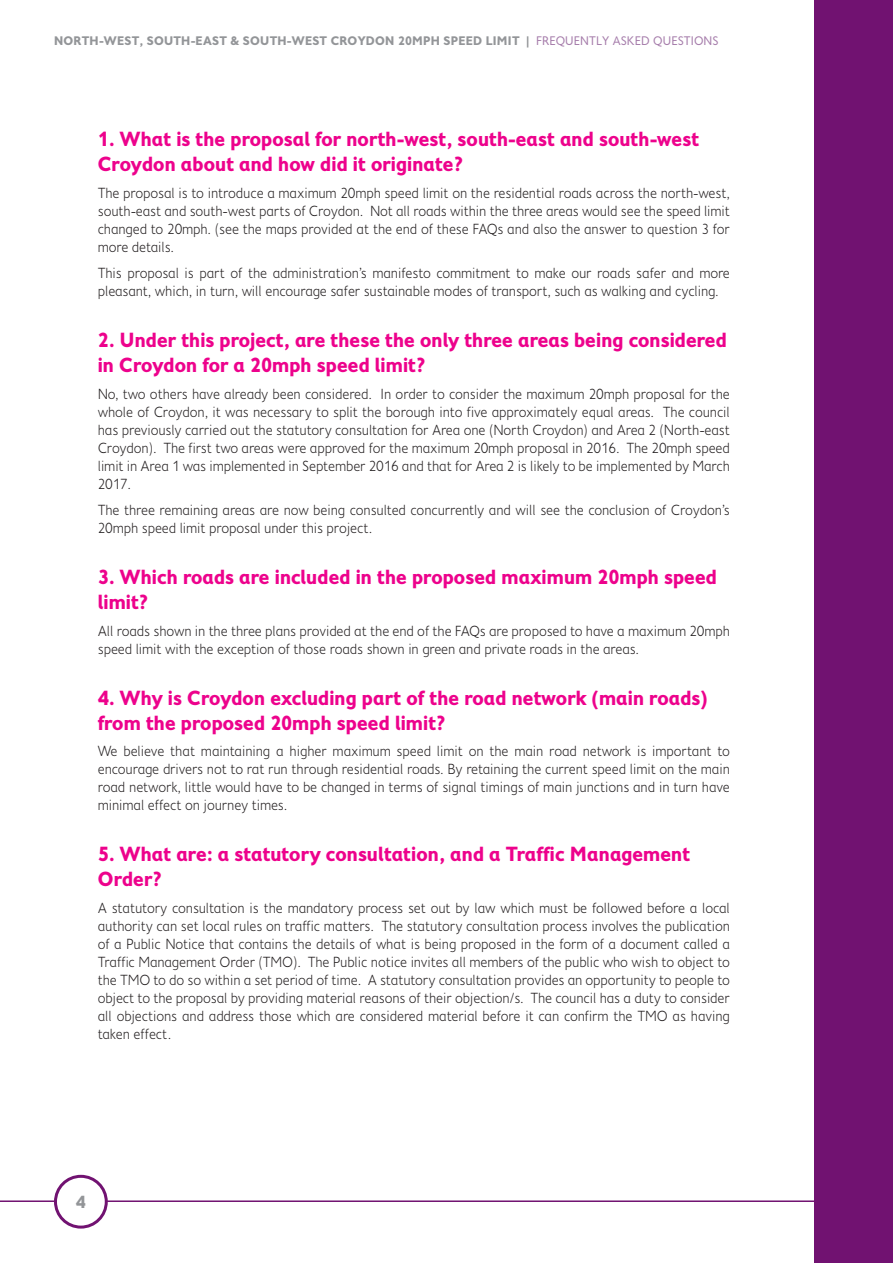
<style>
.page{position:relative;width:893px;height:1263px;background:#fff}
.page>*{position:absolute;margin:0;border:0;box-sizing:border-box;transform-origin:0 0}
.t1{font:700 21px/25.2px "Fiendstar";letter-spacing:-.01em;color:#ed028c}
.t2{font:700 18px "Fiendstar";color:#939598}
.t3{font:300 15px/18px "Fiendstar";letter-spacing:-.01em;color:#231f20;text-align:justify}
.t4{font:700 12.75px "Fiendstar";color:#939598}
.s1{font-weight:400;color:#a67dab}
</style>
<div class="page">
<hr style="left:0;top:1200px;width:893px;height:2px;background:#711271">
<div style="left:55px;top:1176px;width:51px;height:51px;background:#fff;border-radius:50%"></div>
<div style="left:54px;top:1175px;width:54px;height:53px;border:3px solid #711271;border-radius:50%"></div>
<div style="left:814px;top:0;width:79px;height:1263px;background:#711271"></div>
<p class="t4" style="left:54px;top:33px;width:666px">NORTH-WEST, SOUTH-EAST &amp; SOUTH-WEST CROYDON 20MPH SPEED LIMIT | <span class="s1">FREQUENTLY ASKED QUESTIONS</span></p>
<p class="t1" style="left:98px;top:126px;width:603px">1. What is the proposal for north-west, south-east and south-west<br>Croydon about and how did it originate?</p>
<p class="t3" style="left:98px;top:184px;width:634px">The proposal is to introduce a maximum 20mph speed limit on the residential roads across the north-west, south-east and south-west parts of Croydon. Not all roads within the three areas would see the speed limit changed to 20mph. (see the maps provided at the end of these FAQs and also the answer to question 3 for more details.</p>
<p class="t3" style="left:98px;top:264px;width:634px">This proposal is part of the administration’s manifesto commitment to make our roads safer and more pleasant, which, in turn, will encourage safer sustainable modes of transport, such as walking and cycling.</p>
<p class="t1" style="left:98px;top:327px;width:631px">2. Under this project, are these the only three areas being considered in Croydon for a 20mph speed limit?</p>
<p class="t3" style="left:98px;top:385px;width:634px">No, two others have already been considered. In order to consider the maximum 20mph proposal for the whole of Croydon, it was necessary to split the borough into five approximately equal areas. The council has previously carried out the statutory consultation for Area one (North Croydon) and Area 2 (North-east Croydon). The first two areas were approved for the maximum 20mph proposal in 2016. The 20mph speed limit in Area 1 was implemented in September 2016 and that for Area 2 is likely to be implemented by March 2017.</p>
<p class="t3" style="left:98px;top:501px;width:634px">The three remaining areas are now being consulted concurrently and will see the conclusion of Croydon’s<br>20mph speed limit proposal under this project.</p>
<p class="t1" style="left:98px;top:564px;width:621px">3. Which roads are included in the proposed maximum 20mph speed limit?</p>
<p class="t3" style="left:98px;top:622px;width:634px">All roads shown in the three plans provided at the end of the FAQs are proposed to have a maximum 20mph speed limit with the exception of those roads shown in green and private roads in the areas.</p>
<p class="t1" style="left:98px;top:685px;width:612px">4. Why is Croydon excluding part of the road network (main roads) from the proposed 20mph speed limit?</p>
<p class="t3" style="left:98px;top:742px;width:634px">We believe that maintaining a higher maximum speed limit on the main road network is important to encourage drivers not to rat run through residential roads. By retaining the current speed limit on the main road network, little would have to be changed in terms of signal timings of main junctions and in turn have minimal effect on journey times.</p>
<p class="t1" style="left:98px;top:841px;width:594px">5. What are: a statutory consultation, and a Traffic Management<br>Order?</p>
<p class="t3" style="left:98px;top:899px;width:634px">A statutory consultation is the mandatory process set out by law which must be followed before a local authority can set local rules on traffic matters. The statutory consultation process involves the publication of a Public Notice that contains the details of what is being proposed in the form of a document called a Traffic Management Order (TMO). The Public notice invites all members of the public who wish to object to the TMO to do so within a set period of time. A statutory consultation provides an opportunity to people to object to the proposal by providing material reasons of their objection/s. The council has a duty to consider all objections and address those which are considered material before it can confirm the TMO as having taken effect.</p>
<p class="t2" style="left:76px;top:1192px;width:11px">4</p>
</div>
